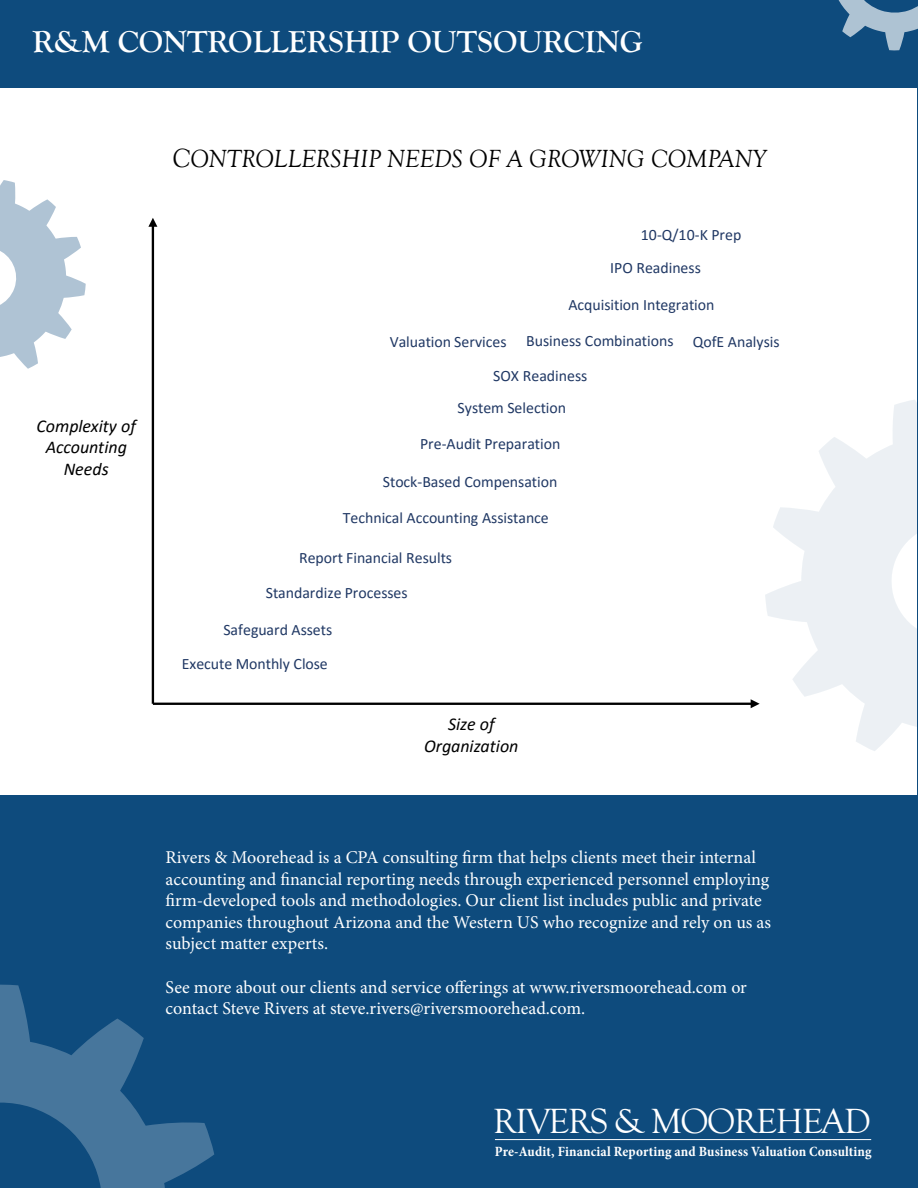
<style>
.page{position:relative;width:918px;height:1188px;background:#0e4b7d}
.page>*{position:absolute;margin:0;border:0;box-sizing:border-box;transform-origin:0 0}
.t1{font:36px "Goudy Old Style T";letter-spacing:-.04em;color:#fff}
.t2{font:700 31.5px "Goudy Old Style T";color:#fff}
.t3{font:italic 25.5px "Goudy Old Style T";color:#000}
.t4{font:18px/21.6px "Minion Pro";color:#fff}
.t5{font:italic 18px/21.6px "Calibri";letter-spacing:-.005em;color:#000;text-align:center}
.t6{font:15.9px "Calibri";color:#203864}
.t7{font:700 condensed 14.25px "Minion Pro";letter-spacing:.005em;color:#fff}
.s1{font-size:27px}
</style>
<div class="page">
<hr style="left:495px;top:1139px;width:376px;height:1px;background:#fff">
<svg style="left:0;top:984px;width:214px;height:204px"></svg>
<svg style="left:838px;top:0;width:80px;height:51px"></svg>
<div style="left:1px;top:88px;width:916px;height:707px;background:#fff"></div>
<svg style="left:765px;top:400px;width:152px;height:351px;fill:#ecf0f4"></svg>
<svg style="left:0;top:180px;width:86px;height:198px"></svg>
<hr style="left:153px;top:703px;width:599px;height:2px;background:#000">
<svg style="left:751px;top:699px;width:9px;height:9px"></svg>
<hr style="left:152px;top:225px;width:2px;height:479px;background:#000">
<svg style="left:148px;top:218px;width:9px;height:9px"></svg>
<h2 class="t2" style="left:32px;top:24px;width:612px">R&amp;M CONTROLLERSHIP OUTSOURCING</h2>
<h3 class="t3" style="left:172px;top:145px;width:596px"><span class="s1">C</span>ONTROLLERSHIP NEEDS OF A GROWING COMPANY</h3>
<p class="t6" style="left:641px;top:223px;width:102px">10-Q/10-K Prep</p>
<p class="t6" style="left:610px;top:257px;width:92px">IPO Readiness</p>
<p class="t6" style="left:568px;top:294px;width:148px">Acquisition Integration</p>
<p class="t6" style="left:526px;top:330px;width:149px">Business Combinations</p>
<p class="t6" style="left:390px;top:330px;width:118px">Valuation Services</p>
<p class="t6" style="left:693px;top:331px;width:88px">QofE Analysis</p>
<p class="t6" style="left:493px;top:364px;width:96px">SOX Readiness</p>
<p class="t5" style="left:37px;top:414px;width:101px">Complexity of<br>Accounting<br>Needs</p>
<p class="t6" style="left:458px;top:396px;width:110px">System Selection</p>
<p class="t6" style="left:420px;top:433px;width:142px">Pre-Audit Preparation</p>
<p class="t6" style="left:383px;top:470px;width:176px">Stock-Based Compensation</p>
<p class="t6" style="left:343px;top:506px;width:208px">Technical Accounting Assistance</p>
<p class="t6" style="left:299px;top:547px;width:155px">Report Financial Results</p>
<p class="t6" style="left:266px;top:582px;width:143px">Standardize Processes</p>
<p class="t6" style="left:223px;top:618px;width:110px">Safeguard Assets</p>
<p class="t6" style="left:182px;top:653px;width:148px">Execute Monthly Close</p>
<p class="t5" style="left:424px;top:713px;width:96px">Size of<br>Organization</p>
<p class="t4" style="left:166px;top:846px;width:607px">Rivers &amp; Moorehead is a CPA consulting firm that helps clients meet their internal accounting and financial reporting needs through experienced personnel employing firm-developed tools and methodologies. Our client list includes public and private companies throughout Arizona and the Western US who recognize and rely on us as subject matter experts.</p>
<p class="t4" style="left:166px;top:976px;width:583px">See more about our clients and service offerings at www.riversmoorehead.com or contact Steve Rivers at steve.rivers@riversmoorehead.com.</p>
<h1 class="t1" style="left:493px;top:1102px;width:379px">RIVERS &amp; MOOREHEAD</h1>
<p class="t7" style="left:495px;top:1141px;width:378px">Pre-Audit, Financial Reporting and Business Valuation Consulting</p>
</div>
